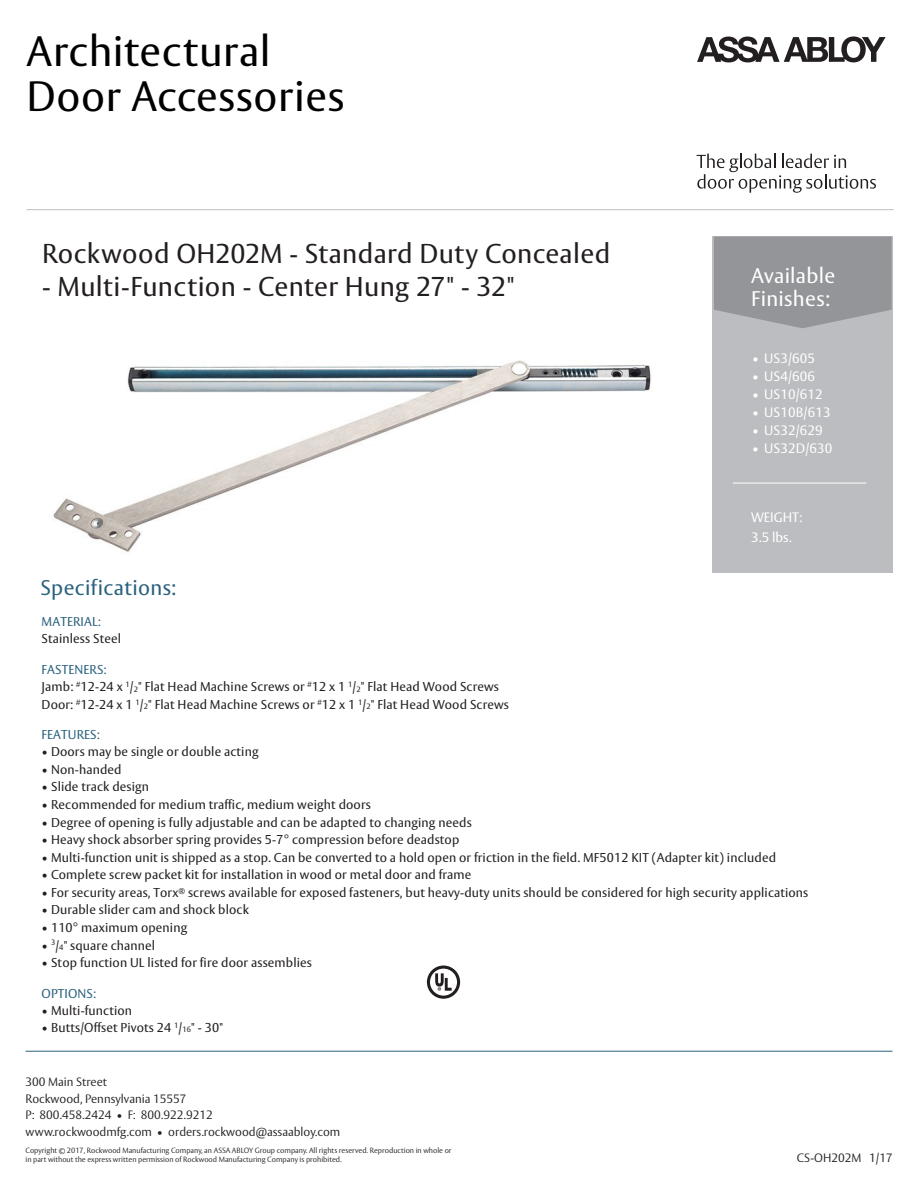
<style>
.page{position:relative;width:918px;height:1188px;background:#fff}
.page>*{position:absolute;margin:0;border:0;box-sizing:border-box;transform-origin:0 0}
.t1{font:42px/45.8px "ASSA Vesta";letter-spacing:.015em;color:#000}
.t2{font:27px "ASSA Vesta";letter-spacing:.01em;color:#231f20}
.t3{font:21px/22.5px "ASSA Vesta";letter-spacing:.015em;color:#fff}
.t4{font:21px "ASSA Vesta";letter-spacing:.015em;color:#2b627f}
.t5{font:13.5px/20.1px "ASSA Vesta";letter-spacing:.01em;color:#fff}
.t6{font:12.75px/17.5px "ASSA Vesta";letter-spacing:.01em;color:#231f20}
.t7{font:12.75px "ASSA Vesta";letter-spacing:.01em;color:#2b627f}
.t8{font:300 12px/16.5px "ASSA Vesta";color:#231f20}
.t9{font:300 7.5px/9px "ASSA Vesta";color:#231f20}
.s1{color:#2b627f}
.s2{font-size:7.65px}
</style>
<div class="page">
<div style="left:713px;top:237px;width:180px;height:336px;background:#bcbdc0"></div>
<svg style="left:714px;top:237px;width:178px;height:91px;background:#97989b"></svg>
<hr style="left:26px;top:1051px;width:866px;height:1px;background:#2b627f">
<img style="left:53px;top:360px;width:598px;height:193px">
<hr style="left:733px;top:483px;width:133px;height:1px;background:#fff">
<svg style="left:427px;top:966px;width:33px;height:33px"></svg>
<svg style="left:697px;top:36px;width:189px;height:26px"></svg>
<svg style="left:697px;top:154px;width:179px;height:39px"></svg>
<hr style="left:27px;top:209px;width:867px;height:1px;background:#bcbdc0">
<h1 class="t1" style="left:27px;top:30px;width:319px">Architectural<br>Door Accessories</h1>
<h2 class="t2" style="left:42px;top:237px;width:570px">Rockwood OH202M - Standard Duty Concealed</h2>
<h2 class="t2" style="left:42px;top:270px;width:474px">- Multi-Function - Center Hung 27" - 32"</h2>
<h3 class="t3" style="left:751px;top:265px;width:86px">Available<br>Finishes:</h3>
<p class="t5" style="left:752px;top:349px;width:64px">• US3/605</p>
<p class="t5" style="left:752px;top:367px;width:64px">• US4/606</p>
<p class="t5" style="left:752px;top:385px;width:72px">• US10/612</p>
<p class="t5" style="left:752px;top:403px;width:80px">• US10B/613</p>
<p class="t5" style="left:752px;top:421px;width:72px">• US32/629</p>
<p class="t5" style="left:752px;top:439px;width:82px">• US32D/630</p>
<p class="t5" style="left:751px;top:508px;width:53px">WEIGHT:<br>3.5 lbs.</p>
<h3 class="t4" style="left:41px;top:575px;width:137px">Specifications:</h3>
<p class="t7" style="left:42px;top:614px;width:61px">MATERIAL:</p>
<p class="t6" style="left:42px;top:631px;width:81px">Stainless Steel</p>
<p class="t6" style="left:42px;top:661px;width:469px"><span class="s1">FASTENERS:<br></span>Jamb: <sup>#</sup>12-24 x <sup>1</sup>/<span class="s2">2</span>" Flat Head Machine Screws or <sup>#</sup>12 x 1 <sup>1</sup>/<span class="s2">2</span>" Flat Head Wood Screws<br>Door: <sup>#</sup>12-24 x 1 <sup>1</sup>/<span class="s2">2</span>" Flat Head Machine Screws or <sup>#</sup>12 x 1 <sup>1</sup>/<span class="s2">2</span>" Flat Head Wood Screws</p>
<p class="t7" style="left:42px;top:726px;width:60px">FEATURES:</p>
<p class="t6" style="left:42px;top:744px;width:219px">• Doors may be single or double acting</p>
<p class="t6" style="left:42px;top:761px;width:81px">• Non-handed</p>
<p class="t6" style="left:42px;top:779px;width:109px">• Slide track design</p>
<p class="t6" style="left:42px;top:796px;width:331px">• Recommended for medium traffic, medium weight doors</p>
<p class="t6" style="left:42px;top:814px;width:432px">• Degree of opening is fully adjustable and can be adapted to changing needs</p>
<p class="t6" style="left:42px;top:831px;width:419px">• Heavy shock absorber spring provides 5-7° compression before deadstop</p>
<p class="t6" style="left:42px;top:849px;width:736px">• Multi-function unit is shipped as a stop. Can be converted to a hold open or friction in the field. MF5012 KIT (Adapter kit) included</p>
<p class="t6" style="left:42px;top:867px;width:431px">• Complete screw packet kit for installation in wood or metal door and frame</p>
<p class="t6" style="left:42px;top:884px;width:768px">• For security areas, Torx<sup>®</sup> screws available for exposed fasteners, but heavy-duty units should be considered for high security applications</p>
<p class="t6" style="left:42px;top:902px;width:209px">• Durable slider cam and shock block</p>
<p class="t6" style="left:42px;top:919px;width:147px">• 110° maximum opening</p>
<p class="t6" style="left:42px;top:937px;width:115px">• <sup>3</sup>/<span class="s2">4</span>" square channel</p>
<p class="t6" style="left:42px;top:955px;width:272px">• Stop function UL listed for fire door assemblies</p>
<p class="t7" style="left:42px;top:986px;width:56px">OPTIONS:</p>
<p class="t6" style="left:42px;top:1003px;width:92px">• Multi-function</p>
<p class="t6" style="left:42px;top:1019px;width:183px">• Butts/Offset Pivots 24 <sup>1</sup>/<span class="s2">16</span>" - 30"</p>
<p class="t8" style="left:26px;top:1074px;width:316px">300 Main Street<br>Rockwood, Pennsylvania 15557<br>P: 800.458.2424 • F: 800.922.9212 www.rockwoodmfg.com • orders.rockwood@assaabloy.com</p>
<p class="t9" style="left:26px;top:1147px;width:428px">Copyright © 2017, Rockwood Manufacturing Company, an ASSA ABLOY Group company. All rights reserved. Reproduction in whole or in part without the express written permission of Rockwood Manufacturing Company is prohibited.</p>
<p class="t8" style="left:797px;top:1151px;width:98px">CS-OH202M 1/17</p>
</div>
